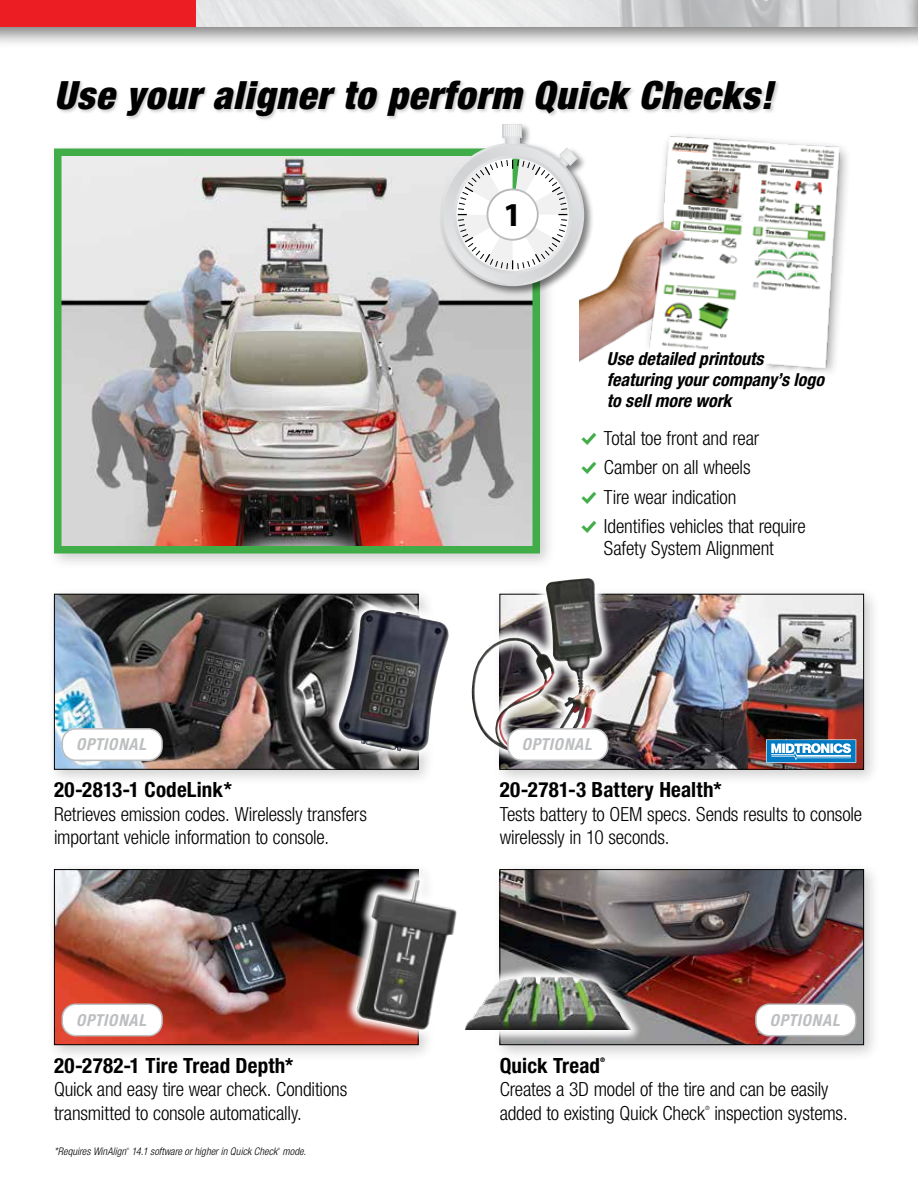
<style>
.page{position:relative;width:918px;height:1188px;background:#fff}
.page>*{position:absolute;margin:0;border:0;box-sizing:border-box;transform-origin:0 0}
.t1{font:italic 900 condensed 39px "Helvetica Neue LT Std";letter-spacing:.025em;color:#000}
.t2{font:700 33.45px "Myriad Pro";color:#000}
.t3{font:700 condensed 21px "Helvetica Neue LT Std";letter-spacing:.01em;color:#000}
.t4{font:300 condensed 19.5px/23.4px "Helvetica Neue LT Std";letter-spacing:-.01em;color:#000}
.t5{font:italic 700 condensed 18px/21px "Helvetica Neue LT Std";color:#000}
.t6{font:italic 700 condensed 16.5px "Helvetica Neue LT Std";letter-spacing:.045em;color:#bcbec0}
.t7{font:italic 300 condensed 10.5px "Helvetica Neue LT Std";letter-spacing:.01em;color:#000}
.t8{font:700 condensed 6.3px "Helvetica Neue LT Std";color:#000}
.t9{font:300 condensed 5.85px "Helvetica Neue LT Std";color:#000}
.t10{font:italic 300 condensed 3.15px "Helvetica Neue LT Std";color:#000}
.s1{font-family:"Modern Pictograms";font-weight:400;font-stretch:normal;font-size:21px;color:#41ad49}
</style>
<div class="page">
<div style="left:0;top:0;width:918px;height:49px;background:#000;opacity:.5"></div>
<img style="left:196px;top:0;width:707px;height:27px">
<div style="left:903px;top:0;width:15px;height:49px;background:#000;opacity:.5"></div>
<div style="left:0;top:0;width:196px;height:27px;background:#ed1d24"></div>
<svg style="left:917px;top:0;width:1px;height:27px"></svg>
<div style="left:56px;top:79px;width:724px;height:42px;background:#000;opacity:.2"></div>
<img style="left:580px;top:118px;width:267px;height:244px">
<div style="left:47px;top:587px;width:388px;height:200px;background:#000;opacity:.2"></div>
<img style="left:56px;top:596px;width:265px;height:172px">
<div style="left:54px;top:594px;width:365px;height:176px;border:1px solid #000"></div>
<div style="left:492px;top:587px;width:389px;height:200px;background:#000;opacity:.2"></div>
<img style="left:640px;top:596px;width:222px;height:172px">
<div style="left:47px;top:862px;width:388px;height:200px;background:#000;opacity:.2"></div>
<img style="left:56px;top:871px;width:285px;height:172px">
<div style="left:54px;top:869px;width:365px;height:176px;border:1px solid #000"></div>
<div style="left:492px;top:862px;width:389px;height:200px;background:#000;opacity:.2"></div>
<img style="left:502px;top:871px;width:360px;height:172px">
<div style="left:500px;top:869px;width:364px;height:176px;border:1px solid #000"></div>
<svg style="left:321px;top:589px;width:114px;height:183px;background:#6b6b6b"></svg>
<img style="left:338px;top:610px;width:99px;height:142px">
<svg style="left:437px;top:578px;width:203px;height:202px"></svg>
<img style="left:526px;top:578px;width:61px;height:150px">
<svg style="left:766px;top:739px;width:90px;height:24px"></svg>
<svg style="left:341px;top:862px;width:116px;height:184px"></svg>
<img style="left:400px;top:880px;width:16px;height:20px">
<div style="left:595px;top:339px;width:242px;height:81px;background:#fff"></div>
<svg style="left:453px;top:964px;width:190px;height:79px"></svg>
<img style="left:465px;top:975px;width:167px;height:55px">
<div style="left:508px;top:729px;width:100px;height:31px;background:#fff;border-radius:14px"></div>
<div style="left:507px;top:728px;width:101px;height:33px;border:2px solid #bcbec0;border-radius:14px"></div>
<div style="left:62px;top:729px;width:100px;height:31px;background:#fff;border-radius:14px"></div>
<div style="left:62px;top:728px;width:101px;height:33px;border:2px solid #bcbec0;border-radius:14px"></div>
<div style="left:62px;top:1004px;width:100px;height:32px;background:#fff;border-radius:14px"></div>
<div style="left:62px;top:1003px;width:101px;height:33px;border:2px solid #bcbec0;border-radius:14px"></div>
<div style="left:756px;top:1004px;width:100px;height:32px;background:#fff;border-radius:14px"></div>
<div style="left:755px;top:1003px;width:101px;height:33px;border:2px solid #bcbec0;border-radius:14px"></div>
<div style="left:47px;top:141px;width:510px;height:429px;background:#000;opacity:.2"></div>
<img style="left:63px;top:157px;width:468px;height:388px">
<div style="left:54px;top:148px;width:486px;height:406px;border:8px solid #41ad49"></div>
<div style="left:439px;top:122px;width:155px;height:174px;background:#000;opacity:.5"></div>
<div style="left:441px;top:143px;width:143px;height:143px;background:#dbddde;border-radius:72px"></div>
<div style="left:503px;top:124px;width:19px;height:13px;background:#e1e2e3"></div>
<svg style="left:457px;top:125px;width:121px;height:146px"></svg>
<h1 class="t1" style="left:54px;top:71px;width:720px">Use your aligner to perform Quick Checks!</h1>
<h2 class="t2" style="left:503px;top:193px;width:20px">1</h2>
<p class="t5" style="left:607px;top:348px;width:219px">Use detailed printouts featuring your company’s logo to sell more work</p>
<p class="t4" style="left:580px;top:423px;width:227px;line-height:29.2px"><span class="s1">%</span> Total toe front and rear<br><span class="s1">%</span> Camber on all wheels<br><span class="s1">%</span> Tire wear indication<br><span class="s1">%</span> Identifies vehicles that require</p>
<p class="t4" style="left:604px;top:537px;width:171px">Safety System Alignment</p>
<p class="t6" style="left:76px;top:735px;width:71px">OPTIONAL</p>
<p class="t6" style="left:522px;top:735px;width:71px">OPTIONAL</p>
<p class="t3" style="left:54px;top:777px;width:179px">20-2813-1 CodeLink*</p>
<p class="t4" style="left:54px;top:802px;width:314px">Retrieves emission codes. Wirelessly transfers important vehicle information to console.</p>
<p class="t3" style="left:500px;top:777px;width:223px">20-2781-3 Battery Health*</p>
<p class="t4" style="left:500px;top:802px;width:364px">Tests battery to OEM specs. Sends results to console wirelessly in 10 seconds.</p>
<p class="t6" style="left:76px;top:1010px;width:71px">OPTIONAL</p>
<p class="t6" style="left:770px;top:1010px;width:71px">OPTIONAL</p>
<p class="t3" style="left:54px;top:1053px;width:241px">20-2782-1 Tire Tread Depth*</p>
<p class="t4" style="left:54px;top:1078px;width:295px">Quick and easy tire wear check. Conditions transmitted to console automatically.</p>
<p class="t7" style="left:54px;top:1145px;width:74px">*Requires WinAlign</p>
<p class="t10" style="left:126px;top:1147px;width:4px">®</p>
<p class="t7" style="left:131px;top:1145px;width:148px">14.1 software or higher in Quick Check</p>
<p class="t10" style="left:277px;top:1147px;width:4px">®</p>
<p class="t7" style="left:283px;top:1145px;width:25px">mode.</p>
<p class="t3" style="left:500px;top:1053px;width:102px">Quick Tread</p>
<p class="t8" style="left:600px;top:1056px;width:7px">®</p>
<p class="t4" style="left:500px;top:1078px;width:330px">Creates a 3D model of the tire and can be easily added to existing Quick Check</p>
<p class="t9" style="left:705px;top:1104px;width:6px">®</p>
<p class="t4" style="left:714px;top:1101px;width:135px">inspection systems.</p>
</div>
